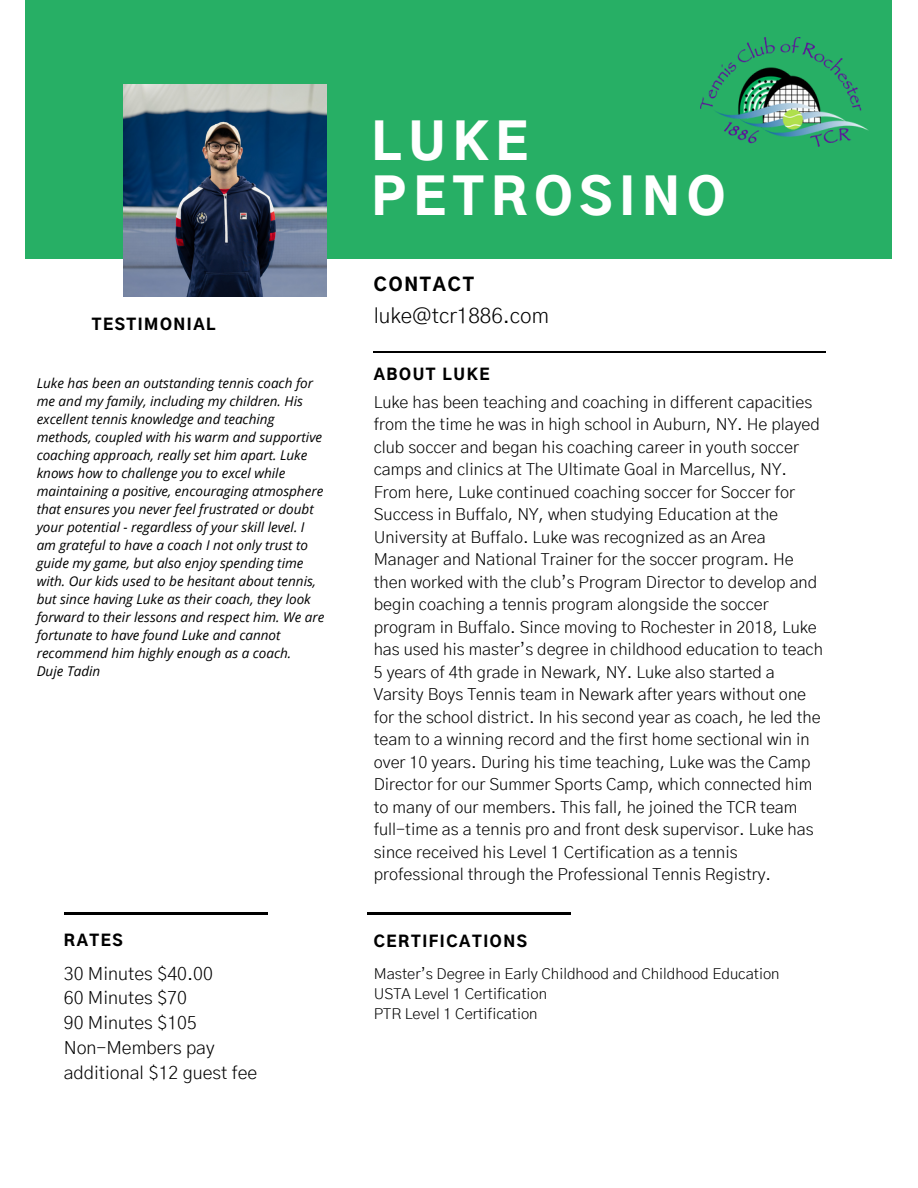
<style>
.page{position:relative;width:918px;height:1188px;background:#fff}
.page>*{position:absolute;margin:0;border:0;box-sizing:border-box;transform-origin:0 0}
.t1{font:900 49.65px/55.2px "Gothic A1";letter-spacing:.14em;color:#fff}
.t2{font:300 21px "Gothic A1";color:#000}
.t3{font:300 18px/24.8px "Gothic A1";color:#000}
.t4{font:900 18px "Gothic A1";letter-spacing:.1em;color:#000}
.t5{font:300 16.5px/22.5px "Gothic A1";color:#000}
.t6{font:900 15.45px "Gothic A1";letter-spacing:.1em;color:#000}
.t7{font:300 15px/20.2px "Gothic A1";color:#000}
.t8{font:italic 13.5px/18px "Open Sans";color:#000}
</style>
<div class="page">
<div style="left:25px;top:0;width:866px;height:259px;background:#27af65"></div>
<hr style="left:374px;top:351px;width:452px;height:2px;background:#000">
<img style="left:123px;top:84px;width:204px;height:213px">
<hr style="left:367px;top:913px;width:204px;height:1px;background:#000">
<img style="left:701px;top:37px;width:168px;height:109px">
<hr style="left:64px;top:913px;width:203px;height:1px;background:#000">
<h2 class="t6" style="left:92px;top:318px;width:125px">TESTIMONIAL</h2>
<h4 class="t8" style="left:37px;top:374px;width:289px">Luke has been an outstanding tennis coach for me and my family, including my children. His excellent tennis knowledge and teaching methods, coupled with his warm and supportive coaching approach, really set him apart. Luke knows how to challenge you to excel while maintaining a positive, encouraging atmosphere that ensures you never feel frustrated or doubt your potential - regardless of your skill level. I am grateful to have a coach I not only trust to guide my game, but also enjoy spending time with. Our kids used to be hesitant about tennis, but since having Luke as their coach, they look forward to their lessons and respect him. We are fortunate to have found Luke and cannot recommend him highly enough as a coach.</h4>
<h6 class="t8" style="left:37px;top:662px;width:65px">Duje Tadin</h6>
<h5 class="t6" style="left:64px;top:934px;width:60px">RATES</h5>
<h4 class="t3" style="left:64px;top:962px;width:195px">30 Minutes $40.00<br>60 Minutes $70<br>90 Minutes $105<br>Non-Members pay additional $12 guest fee</h4>
<h3 class="t1" style="left:372px;top:117px;width:355px">LUKE<br>PETROSINO</h3>
<h5 class="t4" style="left:374px;top:277px;width:102px">CONTACT</h5>
<p class="t2" style="left:374px;top:306px;width:177px">luke@tcr1886.com</p>
<h5 class="t6" style="left:374px;top:368px;width:117px">ABOUT LUKE</h5>
<h5 class="t5" style="left:374px;top:392px;width:451px">Luke has been teaching and coaching in different capacities from the time he was in high school in Auburn, NY. He played club soccer and began his coaching career in youth soccer camps and clinics at The Ultimate Goal in Marcellus, NY.<br>From here, Luke continued coaching soccer for Soccer for Success in Buffalo, NY, when studying Education at the University at Buffalo. Luke was recognized as an Area Manager and National Trainer for the soccer program. He then worked with the club’s Program Director to develop and begin coaching a tennis program alongside the soccer program in Buffalo. Since moving to Rochester in 2018, Luke has used his master’s degree in childhood education to teach 5 years of 4th grade in Newark, NY. Luke also started a Varsity Boys Tennis team in Newark after years without one for the school district. In his second year as coach, he led the team to a winning record and the first home sectional win in over 10 years. During his time teaching, Luke was the Camp Director for our Summer Sports Camp, which connected him to many of our members. This fall, he joined the TCR team full-time as a tennis pro and front desk supervisor. Luke has since received his Level 1 Certification as a tennis professional through the Professional Tennis Registry.</h5>
<p class="t6" style="left:374px;top:934px;width:155px">CERTIFICATIONS</p>
<h1 class="t7" style="left:374px;top:964px;width:407px">Master’s Degree in Early Childhood and Childhood Education<br>USTA Level 1 Certification<br>PTR Level 1 Certification</h1>
</div>
